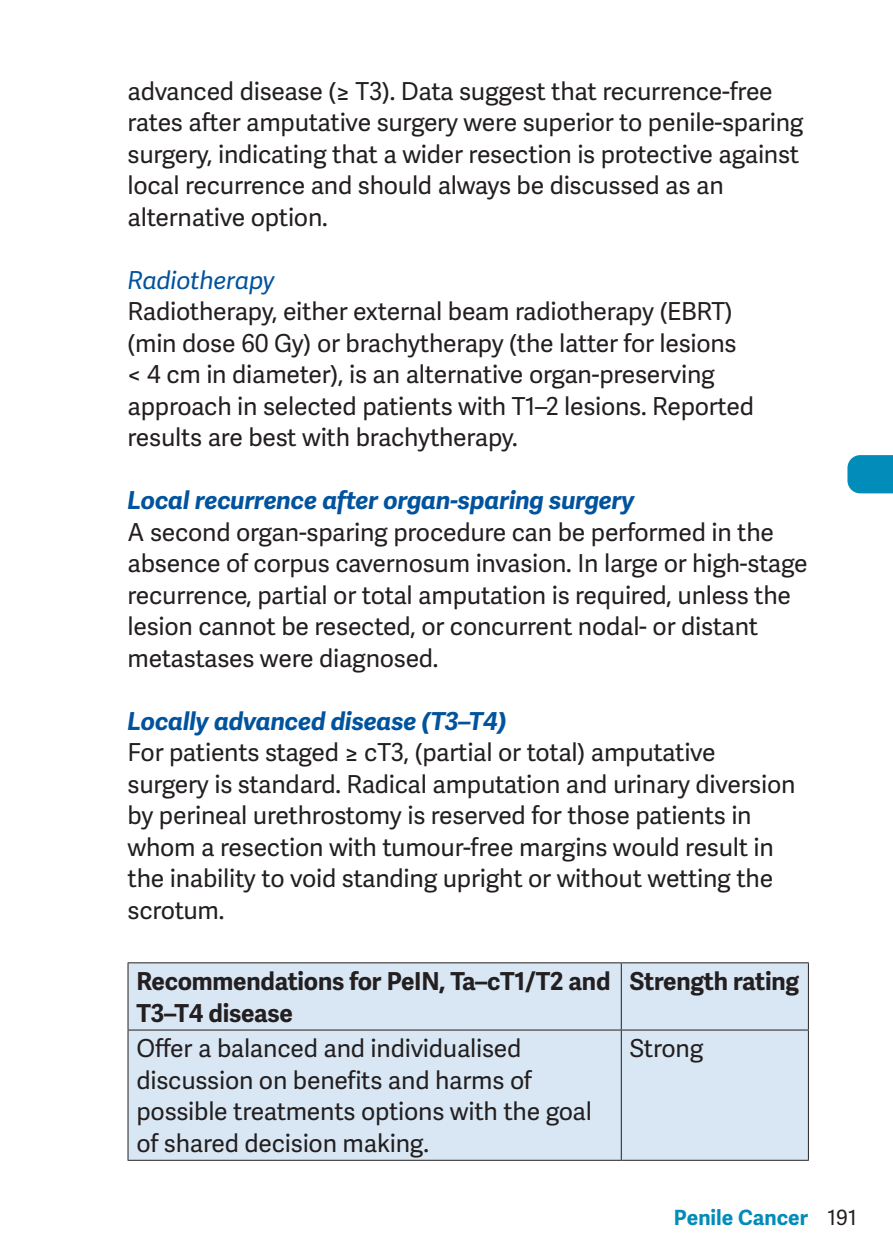
<style>
.page{position:relative;width:893px;height:1259px;background:#fff}
.page>*{position:absolute;margin:0;border:0;box-sizing:border-box;transform-origin:0 0}
.t1{font:24.6px/31.5px "Adelle Sans";letter-spacing:-.01em;color:#231f20}
.t2{font:italic 700 24.6px "Adelle Sans";letter-spacing:-.01em;color:#01539e}
.t3{font:700 24.6px/31.5px "Adelle Sans";letter-spacing:-.01em;color:#231f20}
.t4{font:italic 24.6px "Adelle Sans";letter-spacing:-.01em;color:#01539e}
.t5{font:700 21px "Adelle Sans";color:#028cba}
.s1{font-weight:400;color:#231f20}
</style>
<div class="page">
<svg style="left:847px;top:455px;width:46px;height:38px;background:#0e91bd"></svg>
<div style="left:129px;top:963px;width:679px;height:196px;background:#d9e7f4"></div>
<hr style="left:128px;top:962px;width:493px;height:1px;background:#231f20">
<hr style="left:127px;top:963px;width:2px;height:66px;background:#231f20">
<hr style="left:621px;top:962px;width:188px;height:1px;background:#231f20">
<hr style="left:808px;top:963px;width:1px;height:66px;background:#231f20">
<hr style="left:127px;top:1030px;width:2px;height:129px;background:#231f20">
<hr style="left:808px;top:1030px;width:1px;height:129px;background:#231f20">
<hr style="left:621px;top:963px;width:1px;height:66px;background:#231f20">
<hr style="left:128px;top:1029px;width:493px;height:1px;background:#231f20">
<hr style="left:621px;top:1029px;width:188px;height:1px;background:#231f20">
<hr style="left:621px;top:1030px;width:1px;height:129px;background:#231f20">
<hr style="left:128px;top:1159px;width:493px;height:1px;background:#231f20">
<hr style="left:621px;top:1159px;width:188px;height:1px;background:#231f20">
<p class="t1" style="left:128px;top:76px;width:677px">advanced disease (≥ T3). Data suggest that recurrence-free rates after amputative surgery were superior to penile-sparing surgery, indicating that a wider resection is protective against local recurrence and should always be discussed as an alternative option.</p>
<p class="t4" style="left:128px;top:266px;width:149px">Radiotherapy</p>
<p class="t1" style="left:128px;top:296px;width:628px">Radiotherapy, either external beam radiotherapy (EBRT) (min dose 60 Gy) or brachytherapy (the latter for lesions &lt; 4 cm in diameter), is an alternative organ-preserving approach in selected patients with T1–2 lesions. Reported results are best with brachytherapy.</p>
<p class="t2" style="left:128px;top:486px;width:508px">Local recurrence after organ-sparing surgery</p>
<p class="t1" style="left:128px;top:517px;width:681px">A second organ-sparing procedure can be performed in the absence of corpus cavernosum invasion. In large or high-stage recurrence, partial or total amputation is required, unless the lesion cannot be resected, or concurrent nodal- or distant metastases were diagnosed.</p>
<p class="t2" style="left:128px;top:706px;width:381px">Locally advanced disease (T3–T4)</p>
<p class="t1" style="left:128px;top:737px;width:669px">For patients staged ≥ cT3, (partial or total) amputative surgery is standard. Radical amputation and urinary diversion by perineal urethrostomy is reserved for those patients in whom a resection with tumour-free margins would result in the inability to void standing upright or without wetting the scrotum.</p>
<p class="t3" style="left:137px;top:966px;width:475px">Recommendations for PeIN, Ta–cT1/T2 and<br>T3–T4 disease</p>
<p class="t3" style="left:630px;top:966px;width:171px">Strength rating</p>
<p class="t1" style="left:137px;top:1033px;width:457px">Offer a balanced and individualised discussion on benefits and harms of possible treatments options with the goal of shared decision making.</p>
<p class="t1" style="left:630px;top:1033px;width:75px">Strong</p>
<p class="t5" style="left:674px;top:1204px;width:184px">Penile Cancer <span class="s1">191</span></p>
</div>
